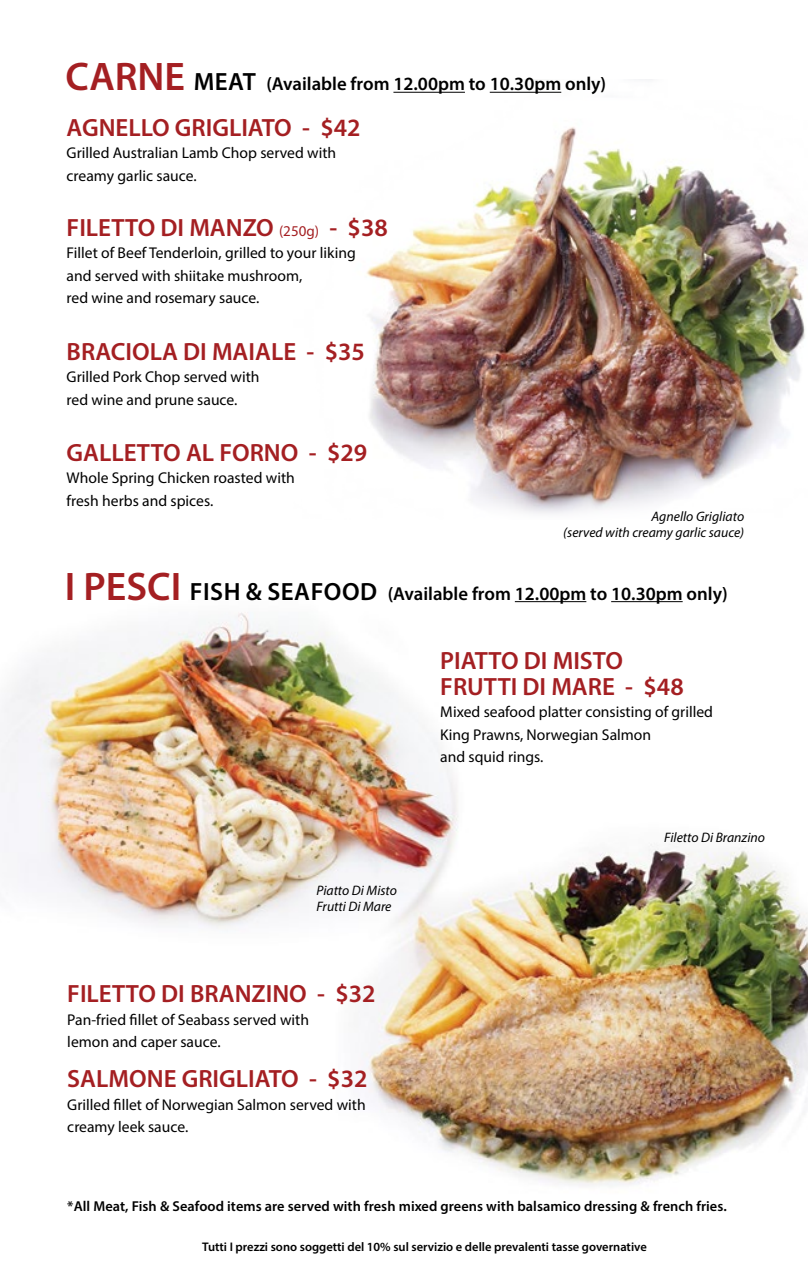
<style>
.page{position:relative;width:808px;height:1276px;background:#fff}
.page>*{position:absolute;margin:0;border:0;box-sizing:border-box;transform-origin:0 0}
.t1{font:600 25px/26.2px "Myriad Pro";color:#a41f22}
.t2{font:600 18.75px "Myriad Pro";color:#000}
.t3{font:15.62px/22.5px "Myriad Pro";color:#000}
.t4{font:600 14.38px "Myriad Pro";letter-spacing:.005em;color:#000}
.t5{font:italic 13.75px/16.5px "Myriad Pro";color:#000;text-align:right}
.t6{font:600 12.5px "Myriad Pro";color:#000}
.s1{font-size:40px;color:#a41f22}
.s2{font-size:25px}
.s3{font-weight:400;font-size:15px}
</style>
<div class="page">
<img style="left:0;top:601px;width:808px;height:585px">
<img style="left:366px;top:79px;width:439px;height:435px">
<hr style="left:393px;top:92px;width:72px;height:1px;background:#000">
<hr style="left:490px;top:92px;width:71px;height:1px;background:#000">
<hr style="left:515px;top:601px;width:71px;height:1px;background:#000">
<hr style="left:611px;top:601px;width:72px;height:1px;background:#000">
<p class="t2" style="left:66px;top:72px;width:542px"><span class="s1">CARNE</span> <span class="s2">MEAT</span> (Available from 12.00pm to 10.30pm only)</p>
<h1 class="t1" style="left:67px;top:114px;width:295px">AGNELLO GRIGLIATO - $42</h1>
<p class="t3" style="left:67px;top:141px;width:271px">Grilled Australian Lamb Chop served with creamy garlic sauce.</p>
<h1 class="t1" style="left:67px;top:214px;width:323px">FILETTO DI MANZO <span class="s3">(250g)</span> - $38</h1>
<p class="t3" style="left:67px;top:241px;width:291px">Fillet of Beef Tenderloin, grilled to your liking and served with shiitake mushroom,<br>red wine and rosemary sauce.</p>
<h1 class="t1" style="left:67px;top:337px;width:300px">BRACIOLA DI MAIALE - $35</h1>
<p class="t3" style="left:67px;top:365px;width:194px">Grilled Pork Chop served with red wine and prune sauce.</p>
<h1 class="t1" style="left:67px;top:439px;width:302px">GALLETTO AL FORNO - $29</h1>
<p class="t3" style="left:67px;top:466px;width:230px">Whole Spring Chicken roasted with fresh herbs and spices.</p>
<p class="t5" style="left:563px;top:507px;width:182px">Agnello Grigliato<br>(served with creamy garlic sauce)</p>
<p class="t2" style="left:65px;top:581px;width:664px"><span class="s1">I PESCI</span> <span class="s2">FISH &amp; SEAFOOD</span> (Available from 12.00pm to 10.30pm only)</p>
<h1 class="t1" style="left:440px;top:646px;width:245px">PIATTO DI MISTO<br>FRUTTI DI MARE - $48</h1>
<p class="t3" style="left:440px;top:701px;width:274px">Mixed seafood platter consisting of grilled<br>King Prawns, Norwegian Salmon<br>and squid rings.</p>
<p class="t5" style="left:316px;top:881px;width:82px;text-align:left">Piatto Di Misto<br>Frutti Di Mare</p>
<h1 class="t1" style="left:67px;top:980px;width:310px">FILETTO DI BRANZINO - $32</h1>
<p class="t3" style="left:67px;top:1008px;width:243px">Pan-fried fillet of Seabass served with lemon and caper sauce.</p>
<h1 class="t1" style="left:67px;top:1065px;width:302px">SALMONE GRIGLIATO - $32</h1>
<p class="t3" style="left:67px;top:1093px;width:300px">Grilled fillet of Norwegian Salmon served with creamy leek sauce.</p>
<p class="t5" style="left:664px;top:829px;width:102px">Filetto Di Branzino</p>
<p class="t4" style="left:67px;top:1197px;width:661px">*All Meat, Fish &amp; Seafood items are served with fresh mixed greens with balsamico dressing &amp; french fries.</p>
<p class="t6" style="left:202px;top:1239px;width:446px">Tutti I prezzi sono soggetti del 10% sul servizio e delle prevalenti tasse governative</p>
</div>
